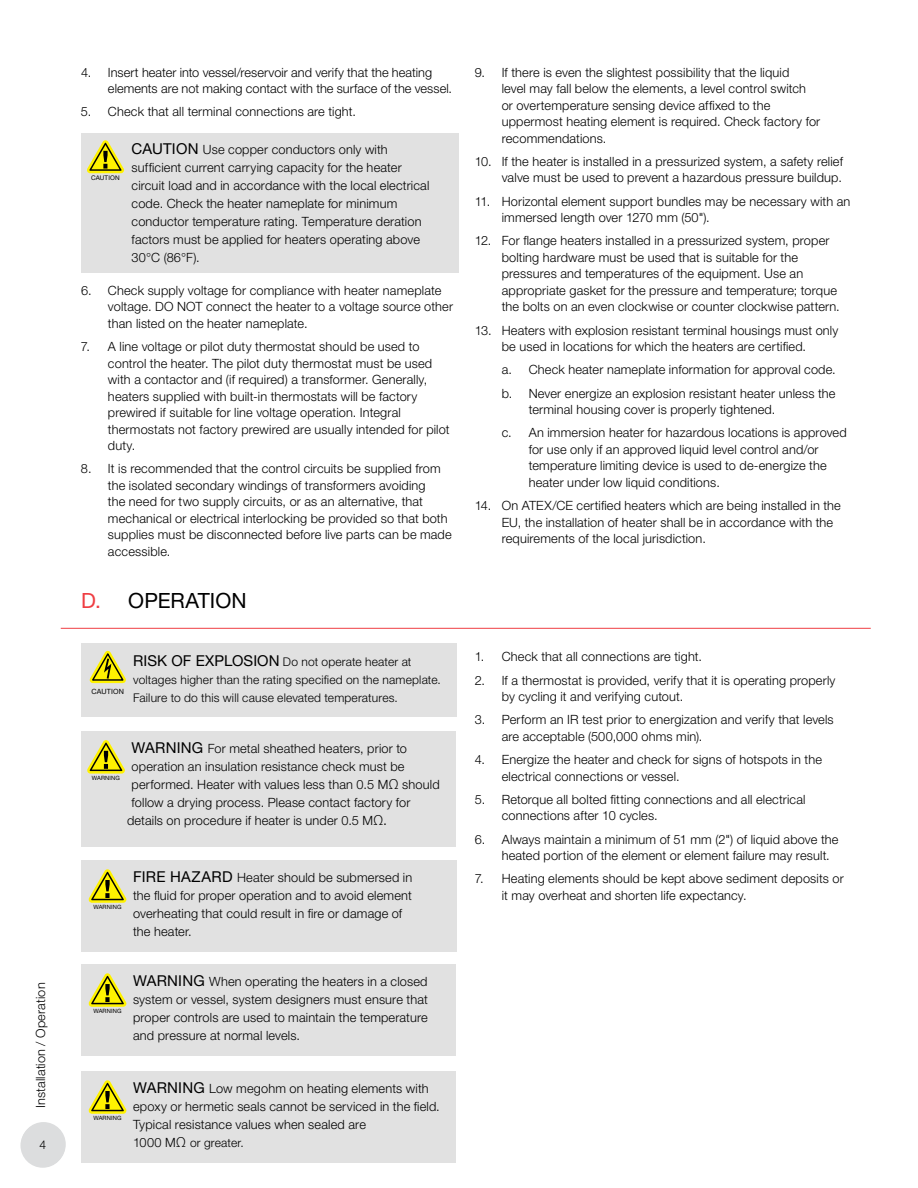
<style>
.page{position:relative;width:918px;height:1188px;background:#fff}
.page>*{position:absolute;margin:0;border:0;box-sizing:border-box;transform-origin:0 0}
.t1{font:21px "Helvetica Neue LT Std";letter-spacing:.005em;color:#000}
.t2{font:300 12.75px/16.5px "Helvetica Neue LT Std";letter-spacing:.01em;color:#000}
.t3{font:300 12px/18px "Helvetica Neue LT Std";letter-spacing:.015em;color:#000}
.t4{font:7.2px "Helvetica Neue LT Std";letter-spacing:.02em;color:#000}
.t5{font:6.45px "Helvetica Neue LT Std";letter-spacing:.02em;color:#000}
.t6{font:5.85px "Helvetica Neue LT Std";letter-spacing:.02em;color:#000}
.s1{font-weight:400;font-size:15px}
.s2{color:#ef3d42}
.s3{font-size:14.25px}
.s4{font-size:12.75px}
</style>
<div class="page">
<svg style="left:20px;top:1123px;width:45px;height:45px"></svg>
<div style="left:21px;top:1122px;width:45px;height:45px;background:#dcddde;border-radius:50%"></div>
<div style="left:81px;top:133px;width:378px;height:140px;background:#e1e1e1"></div>
<svg style="left:87px;top:140px;width:37px;height:33px"></svg>
<div style="left:81px;top:643px;width:376px;height:74px;background:#e1e1e1"></div>
<svg style="left:89px;top:650px;width:37px;height:34px"></svg>
<div style="left:81px;top:731px;width:375px;height:116px;background:#e1e1e1"></div>
<svg style="left:87px;top:740px;width:38px;height:34px"></svg>
<div style="left:81px;top:860px;width:376px;height:92px;background:#e1e1e1"></div>
<svg style="left:89px;top:869px;width:37px;height:34px"></svg>
<div style="left:81px;top:964px;width:375px;height:92px;background:#e1e1e1"></div>
<svg style="left:89px;top:973px;width:37px;height:34px"></svg>
<div style="left:81px;top:1071px;width:375px;height:92px;background:#e1e1e1"></div>
<svg style="left:89px;top:1080px;width:37px;height:34px"></svg>
<hr style="left:61px;top:628px;width:810px;height:1px;background:#ef3d42">
<p class="t2" style="left:32px;top:1108px;width:127px;rotate:-90deg">Installation / Operation</p>
<p class="t3" style="left:40px;top:1135px;width:8px">4</p>
<p class="t2" style="left:108px;top:64px;width:346px;text-indent:-27px">4. Insert heater into vessel/reservoir and verify that the heating elements are not making contact with the surface of the vessel.</p>
<p class="t2" style="left:81px;top:103px;width:277px">5. Check that all terminal connections are tight.</p>
<p class="t2" style="left:132px;top:140px;width:299px;line-height:18px"><span class="s1">CAUTION</span> Use copper conductors only with sufficient current carrying capacity for the heater circuit load and in accordance with the local electrical code. Check the heater nameplate for minimum conductor temperature rating. Temperature deration factors must be applied for heaters operating above 30°C (86°F).</p>
<p class="t5" style="left:91px;top:174px;width:30px">CAUTION</p>
<p class="t2" style="left:108px;top:282px;width:347px;text-indent:-27px">6. Check supply voltage for compliance with heater nameplate voltage. DO NOT connect the heater to a voltage source other than listed on the heater nameplate.</p>
<p class="t2" style="left:108px;top:338px;width:343px;text-indent:-27px">7. A line voltage or pilot duty thermostat should be used to control the heater. The pilot duty thermostat must be used with a contactor and (if required) a transformer. Generally, heaters supplied with built-in thermostats will be factory prewired if suitable for line voltage operation. Integral thermostats not factory prewired are usually intended for pilot duty.</p>
<p class="t2" style="left:108px;top:460px;width:345px;text-indent:-27px">8. It is recommended that the control circuits be supplied from the isolated secondary windings of transformers avoiding<br>the need for two supply circuits, or as an alternative, that mechanical or electrical interlocking be provided so that both supplies must be disconnected before live parts can be made accessible.</p>
<h1 class="t1" style="left:81px;top:588px;width:167px"><span class="s2">D.</span> OPERATION</h1>
<p class="t4" style="left:92px;top:687px;width:34px">CAUTION</p>
<p class="t3" style="left:133px;top:653px;width:309px"><span class="s1">RISK OF EXPLOSION</span> Do not operate heater at voltages higher than the rating specified on the nameplate.<br>Failure to do this will cause elevated temperatures.</p>
<p class="t2" style="left:132px;top:740px;width:277px"><span class="s1">WARNING</span> For metal sheathed heaters, prior to</p>
<p class="t2" style="left:132px;top:758px;width:274px">operation an insulation resistance check must be</p>
<p class="t2" style="left:132px;top:776px;width:310px">performed. Heater with values less than 0.5 M<span class="s3">Ω</span> should</p>
<p class="t2" style="left:132px;top:794px;width:280px">follow a drying process. Please contact factory for</p>
<p class="t2" style="left:127px;top:812px;width:262px">details on procedure if heater is under 0.5 M<span class="s3">Ω.</span></p>
<p class="t6" style="left:92px;top:774px;width:30px">WARNING</p>
<p class="t6" style="left:93px;top:904px;width:30px">WARNING</p>
<p class="t2" style="left:133px;top:868px;width:281px;line-height:18px"><span class="s1">FIRE HAZARD</span> Heater should be submersed in the fluid for proper operation and to avoid element overheating that could result in fire or damage of the heater.</p>
<p class="t6" style="left:93px;top:1008px;width:30px">WARNING</p>
<p class="t2" style="left:133px;top:972px;width:296px;line-height:18px;text-align:justify"><span class="s1">WARNING</span> When operating the heaters in a closed system or vessel, system designers must ensure that proper controls are used to maintain the temperature and pressure at normal levels.</p>
<p class="t6" style="left:93px;top:1115px;width:30px">WARNING</p>
<p class="t2" style="left:133px;top:1079px;width:308px;line-height:18px"><span class="s1">WARNING</span> Low megohm on heating elements with epoxy or hermetic seals cannot be serviced in the field.<br>Typical resistance values when sealed are</p>
<p class="t3" style="left:133px;top:1133px;width:112px"><span class="s4">1000 M</span><span class="s3">Ω</span> or greater.</p>
<p class="t2" style="left:502px;top:64px;width:320px;text-indent:-27px">9. If there is even the slightest possibility that the liquid<br>level may fall below the elements, a level control switch or overtemperature sensing device affixed to the uppermost heating element is required. Check factory for recommendations.</p>
<p class="t2" style="left:475px;top:153px;width:370px;text-align:right">10. If the heater is installed in a pressurized system, a safety relief valve must be used to prevent a hazardous pressure buildup.</p>
<p class="t2" style="left:502px;top:193px;width:350px;text-indent:-27px">11. Horizontal element support bundles may be necessary with an immersed length over 1270 mm (50").</p>
<p class="t2" style="left:502px;top:232px;width:340px;text-indent:-27px">12. For flange heaters installed in a pressurized system, proper bolting hardware must be used that is suitable for the pressures and temperatures of the equipment. Use an appropriate gasket for the pressure and temperature; torque the bolts on an even clockwise or counter clockwise pattern.</p>
<p class="t2" style="left:475px;top:322px;width:365px;text-align:center">13. Heaters with explosion resistant terminal housings must only be used in locations for which the heaters are certified.</p>
<p class="t2" style="left:502px;top:358px;width:336px;line-height:23.2px">a. Check heater nameplate information for approval code. b. Never energize an explosion resistant heater unless the</p>
<p class="t2" style="left:502px;top:398px;width:347px;line-height:23.2px;text-indent:27px">terminal housing cover is properly tightened.<br>c. An immersion heater for hazardous locations is approved</p>
<p class="t2" style="left:529px;top:441px;width:300px">for use only if an approved liquid level control and/or temperature limiting device is used to de-energize the heater under low liquid conditions.</p>
<p class="t2" style="left:502px;top:497px;width:341px;text-indent:-27px">14. On ATEX/CE certified heaters which are being installed in the<br>EU, the installation of heater shall be in accordance with the requirements of the local jurisdiction.</p>
<p class="t2" style="left:475px;top:648px;width:229px">1. Check that all connections are tight.</p>
<p class="t2" style="left:502px;top:672px;width:335px;text-indent:-27px">2. If a thermostat is provided, verify that it is operating properly by cycling it and verifying cutout.</p>
<p class="t2" style="left:502px;top:711px;width:333px;text-indent:-27px">3. Perform an IR test prior to energization and verify that levels are acceptable (500,000 ohms min).</p>
<p class="t2" style="left:502px;top:751px;width:322px;text-indent:-27px">4. Energize the heater and check for signs of hotspots in the electrical connections or vessel.</p>
<p class="t2" style="left:502px;top:791px;width:305px;text-indent:-27px">5. Retorque all bolted fitting connections and all electrical connections after 10 cycles.</p>
<p class="t2" style="left:502px;top:831px;width:338px;text-indent:-27px">6. Always maintain a minimum of 51 mm (2") of liquid above the heated portion of the element or element failure may result.</p>
<p class="t2" style="left:502px;top:870px;width:344px;text-indent:-27px">7. Heating elements should be kept above sediment deposits or it may overheat and shorten life expectancy.</p>
</div>
